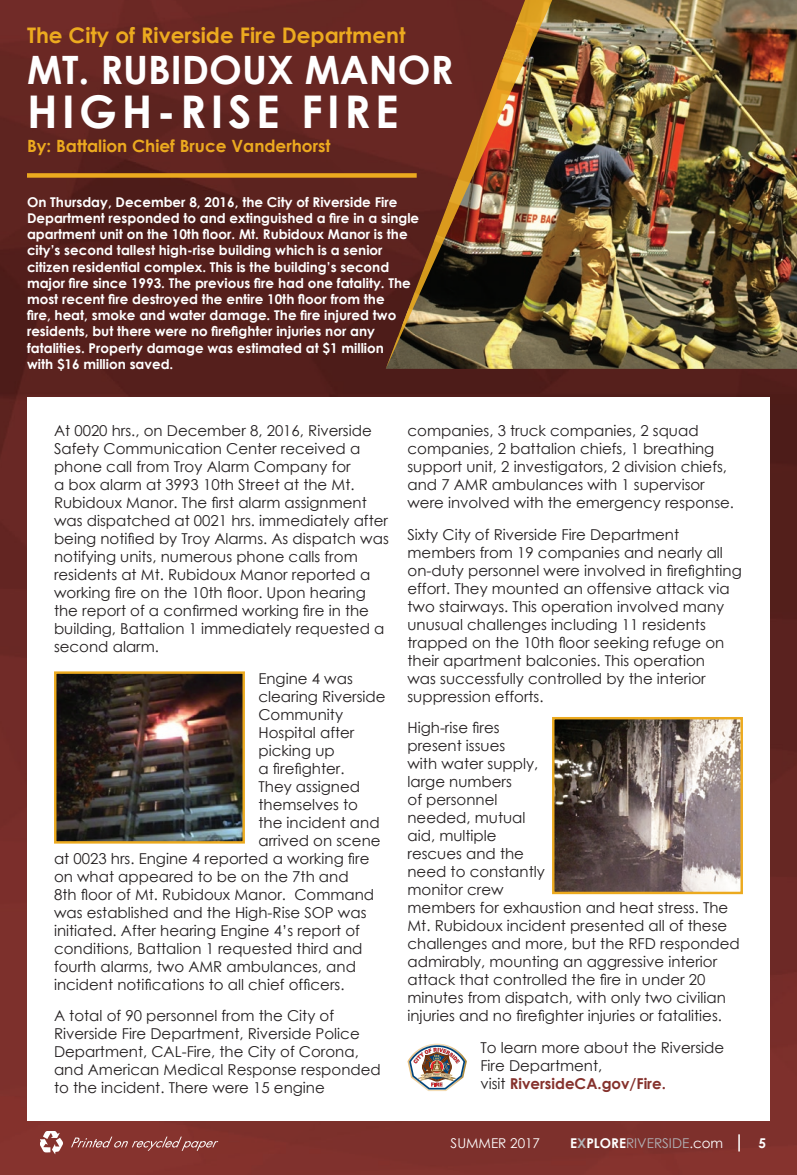
<style>
.page{position:relative;width:797px;height:1175px;background:#fff}
.page>*{position:absolute;margin:0;border:0;box-sizing:border-box;transform-origin:0 0}
.t1{font:700 45px "Century Gothic";letter-spacing:.1em;color:#fff}
.t2{font:700 39.15px "Century Gothic";color:#fff}
.t3{font:700 21.45px "Century Gothic";color:#ecaa1f}
.t4{font:700 16.95px "Century Gothic";color:#ecaa1f}
.t5{font:15px/18px "Century Gothic";color:#231f20}
.t6{font:700 13.5px/16.2px "Century Gothic";color:#fff}
.t7{font:13.5px "Century Gothic";color:#b2b3b7}
.t8{font:13.5px "Century Gothic";color:#fff}
.s1{font-weight:700;color:#85312c}
.s2{font-weight:700;color:#fff}
.s3{font-weight:700}
.s4{color:#fff}
</style>
<div class="page">
<img style="left:0;top:0;width:796px;height:1174px">
<img style="left:558px;top:0;width:238px;height:369px">
<img style="left:385px;top:0;width:173px;height:369px">
<div style="left:27px;top:173px;width:389px;height:5px;background:#ecaa1f"></div>
<div style="left:27px;top:397px;width:743px;height:723px;background:#fff"></div>
<img style="left:218px;top:674px;width:24px;height:166px">
<div style="left:54px;top:671px;width:191px;height:172px;border:2px solid #ecaa1f"></div>
<img style="left:555px;top:720px;width:185px;height:171px">
<div style="left:552px;top:717px;width:191px;height:177px;border:2px solid #ecaa1f"></div>
<img style="left:407px;top:1043px;width:60px;height:48px">
<svg style="left:738px;top:1134px;width:1px;height:17px"></svg>
<svg style="left:0;top:257px;width:218px;height:917px"></svg>
<h3 class="t3" style="left:27px;top:19px;width:380px">The City of Riverside Fire Department</h3>
<h2 class="t2" style="left:27px;top:40px;width:428px">MT. RUBIDOUX MANOR</h2>
<h1 class="t1" style="left:27px;top:78px;width:373px">HIGH-RISE FIRE</h1>
<p class="t4" style="left:27px;top:133px;width:305px">By: Battalion Chief Bruce Vanderhorst</p>
<p class="t6" style="left:27px;top:193px;width:394px">On Thursday, December 8, 2016, the City of Riverside Fire Department responded to and extinguished a fire in a single apartment unit on the 10th floor. Mt. Rubidoux Manor is the city’s second tallest high-rise building which is a senior citizen residential complex. This is the building’s second major fire since 1993. The previous fire had one fatality. The most recent fire destroyed the entire 10th floor from the<br>fire, heat, smoke and water damage. The fire injured two residents, but there were no firefighter injuries nor any fatalities. Property damage was estimated at $1 million<br>with $16 million saved.</p>
<p class="t5" style="left:54px;top:421px;width:336px">At 0020 hrs., on December 8, 2016, Riverside Safety Communication Center received a phone call from Troy Alarm Company for<br>a box alarm at 3993 10th Street at the Mt.<br>Rubidoux Manor. The first alarm assignment was dispatched at 0021 hrs. immediately after being notified by Troy Alarms. As dispatch was notifying units, numerous phone calls from residents at Mt. Rubidoux Manor reported a working fire on the 10th floor. Upon hearing the report of a confirmed working fire in the building, Battalion 1 immediately requested a second alarm.</p>
<p class="t5" style="left:258px;top:669px;width:96px">Engine 4 was</p>
<p class="t5" style="left:258px;top:687px;width:129px">clearing Riverside</p>
<p class="t5" style="left:258px;top:705px;width:86px">Community</p>
<p class="t5" style="left:258px;top:723px;width:97px">Hospital after</p>
<p class="t5" style="left:258px;top:741px;width:78px">picking up</p>
<p class="t5" style="left:258px;top:759px;width:88px">a firefighter.</p>
<p class="t5" style="left:258px;top:777px;width:103px">They assigned</p>
<p class="t5" style="left:258px;top:795px;width:101px">themselves to</p>
<p class="t5" style="left:258px;top:813px;width:123px">the incident and</p>
<p class="t5" style="left:258px;top:831px;width:124px">arrived on scene</p>
<p class="t5" style="left:54px;top:849px;width:317px">at 0023 hrs. Engine 4 reported a working fire</p>
<p class="t5" style="left:54px;top:867px;width:296px">on what appeared to be on the 7th and</p>
<p class="t5" style="left:54px;top:885px;width:322px">8th floor of Mt. Rubidoux Manor. Command</p>
<p class="t5" style="left:54px;top:903px;width:314px">was established and the High-Rise SOP was</p>
<p class="t5" style="left:54px;top:921px;width:307px">initiated. After hearing Engine 4’s report of</p>
<p class="t5" style="left:54px;top:939px;width:310px">conditions, Battalion 1 requested third and</p>
<p class="t5" style="left:54px;top:957px;width:303px">fourth alarms, two AMR ambulances, and</p>
<p class="t5" style="left:54px;top:975px;width:292px">incident notifications to all chief officers.</p>
<p class="t5" style="left:54px;top:1006px;width:328px">A total of 90 personnel from the City of Riverside Fire Department, Riverside Police Department, CAL-Fire, the City of Corona, and American Medical Response responded to the incident. There were 15 engine</p>
<p class="t5" style="left:407px;top:421px;width:328px">companies, 3 truck companies, 2 squad companies, 2 battalion chiefs, 1 breathing support unit, 2 investigators, 2 division chiefs, and 7 AMR ambulances with 1 supervisor were involved with the emergency response.</p>
<p class="t5" style="left:407px;top:525px;width:336px">Sixty City of Riverside Fire Department members from 19 companies and nearly all on-duty personnel were involved in firefighting effort. They mounted an offensive attack via two stairways. This operation involved many unusual challenges including 11 residents trapped on the 10th floor seeking refuge on their apartment balconies. This operation<br>was successfully controlled by the interior suppression efforts.</p>
<p class="t5" style="left:407px;top:718px;width:334px">High-rise fires<br>present issues<br>with water supply,<br>large numbers<br>of personnel<br>needed, mutual<br>aid, multiple<br>rescues and the<br>need to constantly<br>monitor crew<br>members for exhaustion and heat stress. The<br>Mt. Rubidoux incident presented all of these challenges and more, but the RFD responded admirably, mounting an aggressive interior attack that controlled the fire in under 20 minutes from dispatch, with only two civilian injuries and no firefighter injuries or fatalities.</p>
<p class="t5" style="left:480px;top:1038px;width:245px">To learn more about the Riverside<br>Fire Department,<br>visit <span class="s1">RiversideCA.gov/Fire.</span></p>
<p class="t8" style="left:450px;top:1133px;width:91px">SUMMER 2017</p>
<p class="t7" style="left:570px;top:1133px;width:155px"><span class="s2">E</span><span class="s3">X</span><span class="s2">PLORE</span>RIVERSIDE<span class="s4">.com</span></p>
<p class="t6" style="left:758px;top:1134px;width:9px">5</p>
</div>
